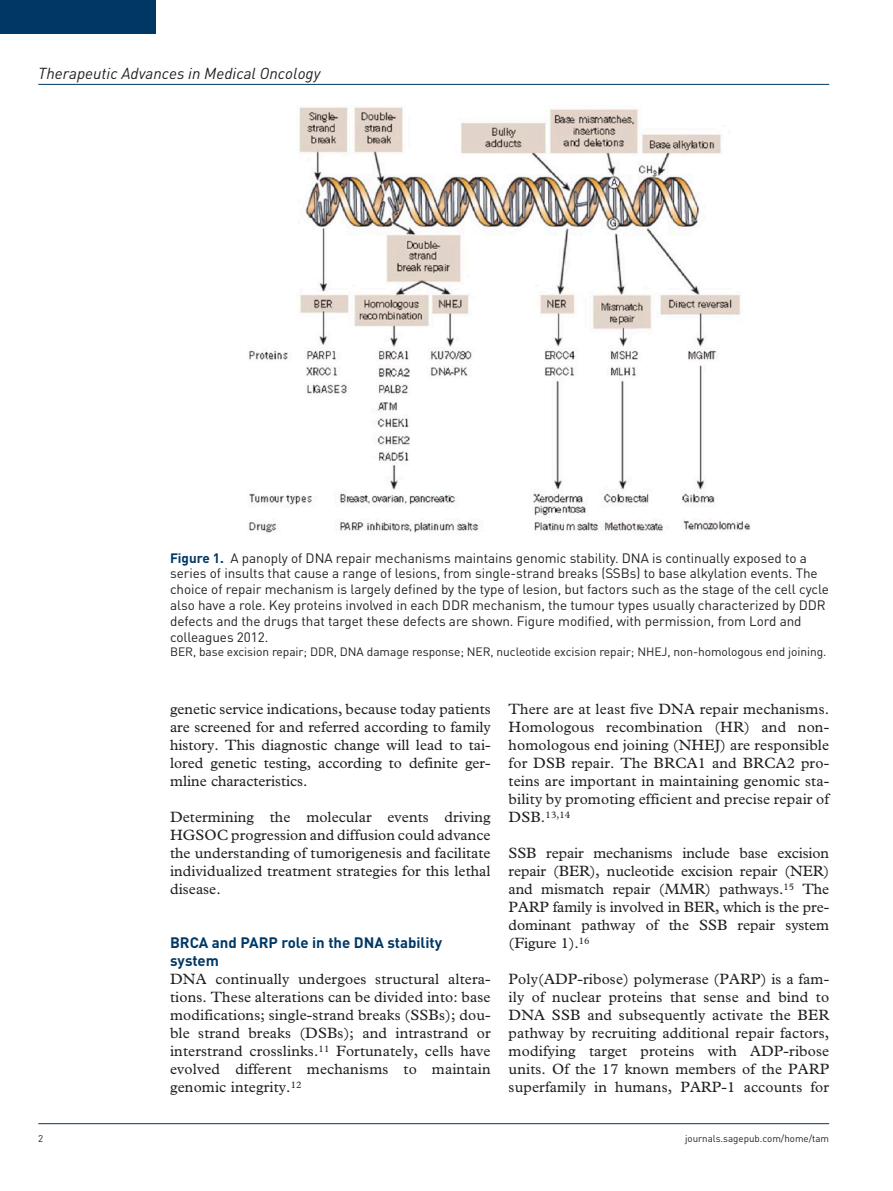
<style>
.page{position:relative;width:893px;height:1191px;background:#fff}
.page>*{position:absolute;margin:0;border:0;box-sizing:border-box;transform-origin:0 0}
.t1{font:italic 15.75px "DIN";color:#231f20}
.t2{font:15px/18px "Plantin Std";letter-spacing:.005em;color:#231f20;text-align:justify}
.t3{font:700 15px/18px "DIN";color:#003865}
.t4{font:13.5px/15.8px "DIN";letter-spacing:-.005em;color:#231f20}
.t5{font:12px "DIN";letter-spacing:-.005em;color:#231f20}
.t6{font:9.75px "DIN";color:#231f20}
.t7{font:9.75px "Plantin Std";color:#231f20}
.s1{font-weight:700;color:#003865}
.s2{font-size:15px}
</style>
<div class="page">
<hr style="left:38px;top:84px;width:791px;height:1px;background:#003865">
<hr style="left:38px;top:1123px;width:791px;height:1px;background:#003865">
<div style="left:0;top:0;width:155px;height:34px;background:#003865"></div>
<img style="left:248px;top:107px;width:503px;height:426px">
<p class="t1" style="left:38px;top:63px;width:284px">Therapeutic Advances in Medical Oncology</p>
<p class="t4" style="left:170px;top:550px;width:660px"><span class="s1">Figure 1.</span> A panoply of DNA repair mechanisms maintains genomic stability. DNA is continually exposed to a series of insults that cause a range of lesions, from single-strand breaks (SSBs) to base alkylation events. The choice of repair mechanism is largely defined by the type of lesion, but factors such as the stage of the cell cycle also have a role. Key proteins involved in each DDR mechanism, the tumour types usually characterized by DDR defects and the drugs that target these defects are shown. Figure modified, with permission, from Lord and colleagues 2012.</p>
<p class="t5" style="left:170px;top:644px;width:658px">BER, base excision repair; DDR, DNA damage response; NER, nucleotide excision repair; NHEJ, non-homologous end joining.</p>
<p class="t2" style="left:170px;top:700px;width:322px">genetic service indications, because today patients are screened for and referred according to family history. This diagnostic change will lead to tai&shy;lored genetic testing, according to definite ger&shy;mline characteristics.</p>
<p class="t2" style="left:170px;top:808px;width:322px">Determining the molecular events driving HGSOC progression and diffusion could advance the understanding of tumorigenesis and facilitate individualized treatment strategies for this lethal disease.</p>
<p class="t3" style="left:170px;top:933px;width:274px">BRCA and PARP role in the DNA stability system</p>
<p class="t2" style="left:170px;top:970px;width:322px">DNA continually undergoes structural altera&shy;tions. These alterations can be divided into: base modifications; single-strand breaks (SSBs); dou&shy;ble strand breaks (DSBs); and intrastrand or interstrand crosslinks.<sup>11</sup> Fortunately, cells have evolved different mechanisms to maintain genomic integrity.<sup>12</sup></p>
<p class="t2" style="left:509px;top:700px;width:322px">There are at least five DNA repair mechanisms.<br>Homologous recombination (HR) and non&shy;homologous end joining (NHEJ) are responsible for DSB repair. The BRCA1 and BRCA2 pro&shy;teins are important in maintaining genomic sta&shy;bility by promoting efficient and precise repair of</p>
<p class="t7" style="left:509px;top:809px;width:63px"><span class="s2">DSB.</span>13,14</p>
<p class="t2" style="left:509px;top:844px;width:322px">SSB repair mechanisms include base excision repair (BER), nucleotide excision repair (NER) and mismatch repair (MMR) pathways.<sup>15</sup> The PARP family is involved in BER, which is the pre&shy;dominant pathway of the SSB repair system (Figure 1).<sup>16</sup></p>
<p class="t2" style="left:509px;top:970px;width:322px">Poly(ADP-ribose) polymerase (PARP) is a fam&shy;ily of nuclear proteins that sense and bind to DNA SSB and subsequently activate the BER pathway by recruiting additional repair factors, modifying target proteins with ADP-ribose units. Of the 17 known members of the PARP superfamily in humans, PARP-1 accounts for</p>
<p class="t6" style="left:38px;top:1132px;width:7px">2</p>
<p class="t6" style="left:685px;top:1132px;width:146px">journals.sagepub.com/home/tam</p>
</div>
